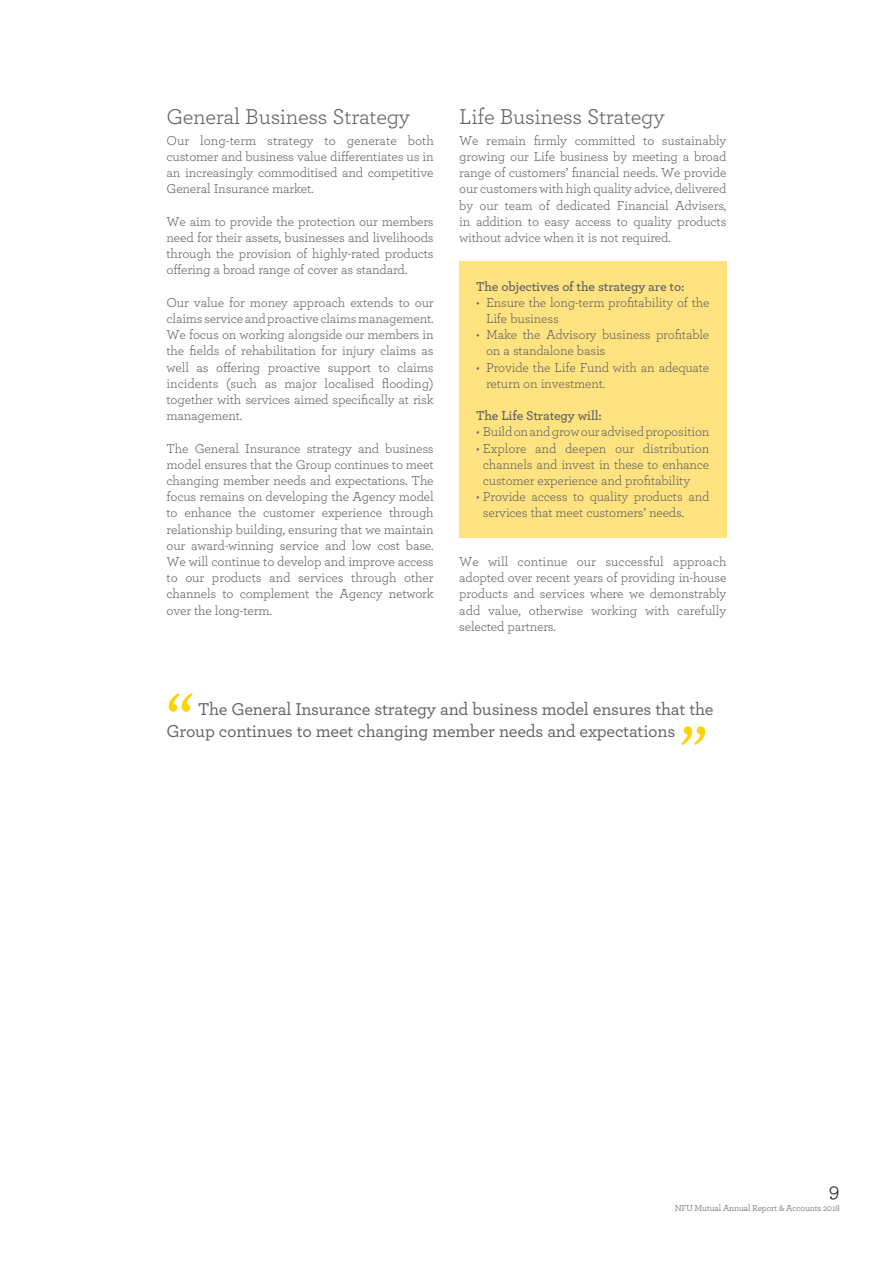
<style>
.page{position:relative;width:893px;height:1263px;background:#fff}
.page>*{position:absolute;margin:0;border:0;box-sizing:border-box;transform-origin:0 0}
.t1{font:500 67.5px "Archer";color:#fed304}
.t2{font:22.5px "Archer";letter-spacing:-.015em;color:#636366}
.t3{font:21px "Archer";color:#231f20}
.t4{font:500 18px/21.6px "Archer";letter-spacing:-.015em;color:#636366}
.t5{font:13.5px/16.2px "Archer";letter-spacing:-.015em;color:#636366;text-align:justify}
.t6{font:600 13.5px "Archer";letter-spacing:-.015em;color:#636366}
.t7{font:9px "Archer";letter-spacing:-.015em;color:#636366}
</style>
<div class="page">
<div style="left:459px;top:261px;width:267px;height:276px;background:#ffe380"></div>
<p class="t2" style="left:167px;top:101px;width:245px">General Business Strategy</p>
<p class="t5" style="left:167px;top:132px;width:269px">Our long-term strategy to generate both customer and business value differentiates us in an increasingly commoditised and competitive General Insurance market.</p>
<p class="t5" style="left:167px;top:213px;width:269px">We aim to provide the protection our members need for their assets, businesses and livelihoods through the provision of highly-rated products offering a broad range of cover as standard.</p>
<p class="t5" style="left:167px;top:294px;width:269px">Our value for money approach extends to our claims service and proactive claims management.<br>We focus on working alongside our members in the fields of rehabilitation for injury claims as well as offering proactive support to claims incidents (such as major localised flooding) together with services aimed specifically at risk management.</p>
<p class="t5" style="left:167px;top:439px;width:269px">The General Insurance strategy and business model ensures that the Group continues to meet changing member needs and expectations. The focus remains on developing the Agency model to enhance the customer experience through relationship building, ensuring that we maintain our award-winning service and low cost base.<br>We will continue to develop and improve access to our products and services through other channels to complement the Agency network over the long-term.</p>
<p class="t2" style="left:459px;top:101px;width:207px">Life Business Strategy</p>
<p class="t5" style="left:459px;top:132px;width:269px">We remain firmly committed to sustainably growing our Life business by meeting a broad range of customers’ financial needs. We provide our customers with high quality advice, delivered by our team of dedicated Financial Advisers, in addition to easy access to quality products without advice when it is not required.</p>
<p class="t6" style="left:476px;top:276px;width:210px">The objectives of the strategy are to:</p>
<p class="t5" style="left:486px;top:294px;width:225px;text-indent:-10px">• Ensure the long-term profitability of the<br>Life business</p>
<p class="t5" style="left:486px;top:326px;width:225px;text-indent:-10px">• Make the Advisory business profitable on a standalone basis</p>
<p class="t5" style="left:486px;top:358px;width:225px;text-indent:-10px">• Provide the Life Fund with an adequate return on investment.</p>
<p class="t6" style="left:476px;top:406px;width:127px">The Life Strategy will:</p>
<p class="t5" style="left:476px;top:423px;width:235px">• Build on and grow our advised proposition</p>
<p class="t5" style="left:483px;top:439px;width:228px;text-indent:-7px">• Explore and deepen our distribution channels and invest in these to enhance customer experience and profitability</p>
<p class="t5" style="left:483px;top:488px;width:228px;text-indent:-7px">• Provide access to quality products and services that meet customers’ needs.</p>
<p class="t5" style="left:459px;top:553px;width:269px">We will continue our successful approach adopted over recent years of providing in-house products and services where we demonstrably add value, otherwise working with carefully selected partners.</p>
<p class="t1" style="left:167px;top:668px;width:28px">“</p>
<p class="t4" style="left:167px;top:697px;width:548px;text-indent:31px">The General Insurance strategy and business model ensures that the<br>Group continues to meet changing member needs and expectations</p>
<p class="t1" style="left:680px;top:701px;width:28px">”</p>
<p class="t3" style="left:829px;top:1175px;width:12px">9</p>
<p class="t7" style="left:675px;top:1201px;width:167px">NFU Mutual Annual Report &amp; Accounts 2018</p>
</div>
